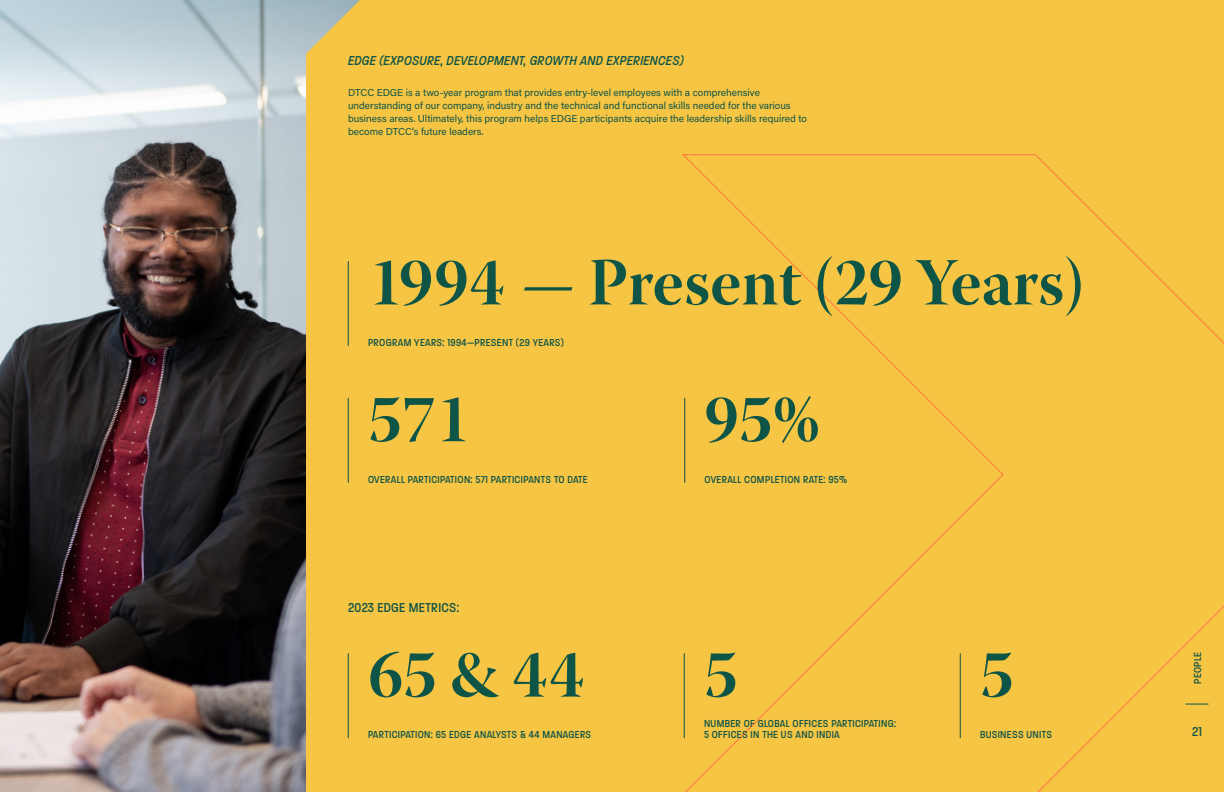
<style>
.page{position:relative;width:1224px;height:792px;background:#fff}
.page>*{position:absolute;margin:0;border:0;box-sizing:border-box;transform-origin:0 0}
.t1{font:67px "Warnock Pro Bold Disp";color:#0e5447}
.t2{font:italic 500 14px "Paralucent Condensed";letter-spacing:.02em;color:#0e5447}
.t3{font:500 14px "Paralucent Condensed";letter-spacing:.02em;color:#0e5447}
.t4{font:500 11px/11px "Paralucent Condensed";letter-spacing:.03em;color:#0e5447}
.t5{font:10px/13px "Acumin Pro";color:#0e5447}
</style>
<div class="page">
<img style="left:0;top:0;width:306px;height:792px">
<div style="left:306px;top:0;width:918px;height:792px;background:#f6c544"></div>
<div style="left:682px;top:154px;width:542px;height:638px;background:#f6c544"></div>
<hr style="left:348px;top:261px;width:1px;height:85px;background:#0e5447">
<hr style="left:348px;top:653px;width:1px;height:85px;background:#0e5447">
<hr style="left:348px;top:398px;width:1px;height:85px;background:#0e5447">
<hr style="left:684px;top:398px;width:1px;height:85px;background:#0e5447">
<hr style="left:684px;top:653px;width:1px;height:85px;background:#0e5447">
<hr style="left:960px;top:653px;width:1px;height:85px;background:#0e5447">
<svg style="left:1186px;top:704px;width:22px;height:1px"></svg>
<h2 class="t2" style="left:348px;top:52px;width:337px">EDGE (EXPOSURE, DEVELOPMENT, GROWTH AND EXPERIENCES)</h2>
<p class="t5" style="left:348px;top:85px;width:461px">DTCC EDGE is a two-year program that provides entry-level employees with a comprehensive understanding of our company, industry and the technical and functional skills needed for the various business areas. Ultimately, this program helps EDGE participants acquire the leadership skills required to become DTCC’s future leaders.</p>
<h1 class="t1" style="left:369px;top:242px;width:717px">1994 — Present (29 Years)</h1>
<p class="t4" style="left:368px;top:337px;width:198px">PROGRAM YEARS: 1994—PRESENT (29 YEARS)</p>
<h1 class="t1" style="left:368px;top:379px;width:104px">571</h1>
<h1 class="t1" style="left:704px;top:379px;width:117px">95%</h1>
<p class="t4" style="left:368px;top:474px;width:221px">OVERALL PARTICIPATION: 571 PARTICIPANTS TO DATE</p>
<p class="t4" style="left:705px;top:474px;width:144px">OVERALL COMPLETION RATE: 95%</p>
<h2 class="t3" style="left:348px;top:599px;width:113px">2023 EDGE METRICS:</h2>
<h1 class="t1" style="left:369px;top:634px;width:217px">65 &amp; 44</h1>
<p class="t4" style="left:368px;top:729px;width:225px">PARTICIPATION: 65 EDGE ANALYSTS &amp; 44 MANAGERS</p>
<h1 class="t1" style="left:704px;top:634px;width:36px">5</h1>
<h1 class="t1" style="left:980px;top:634px;width:36px">5</h1>
<p class="t4" style="left:1192px;top:684px;width:33px;rotate:-90deg">PEOPLE</p>
<p class="t4" style="left:704px;top:718px;width:194px">NUMBER OF GLOBAL OFFICES PARTICIPATING:<br>5 OFFICES IN THE US AND INDIA</p>
<p class="t4" style="left:980px;top:729px;width:74px">BUSINESS UNITS</p>
<h2 class="t3" style="left:1192px;top:723px;width:11px">21</h2>
</div>
